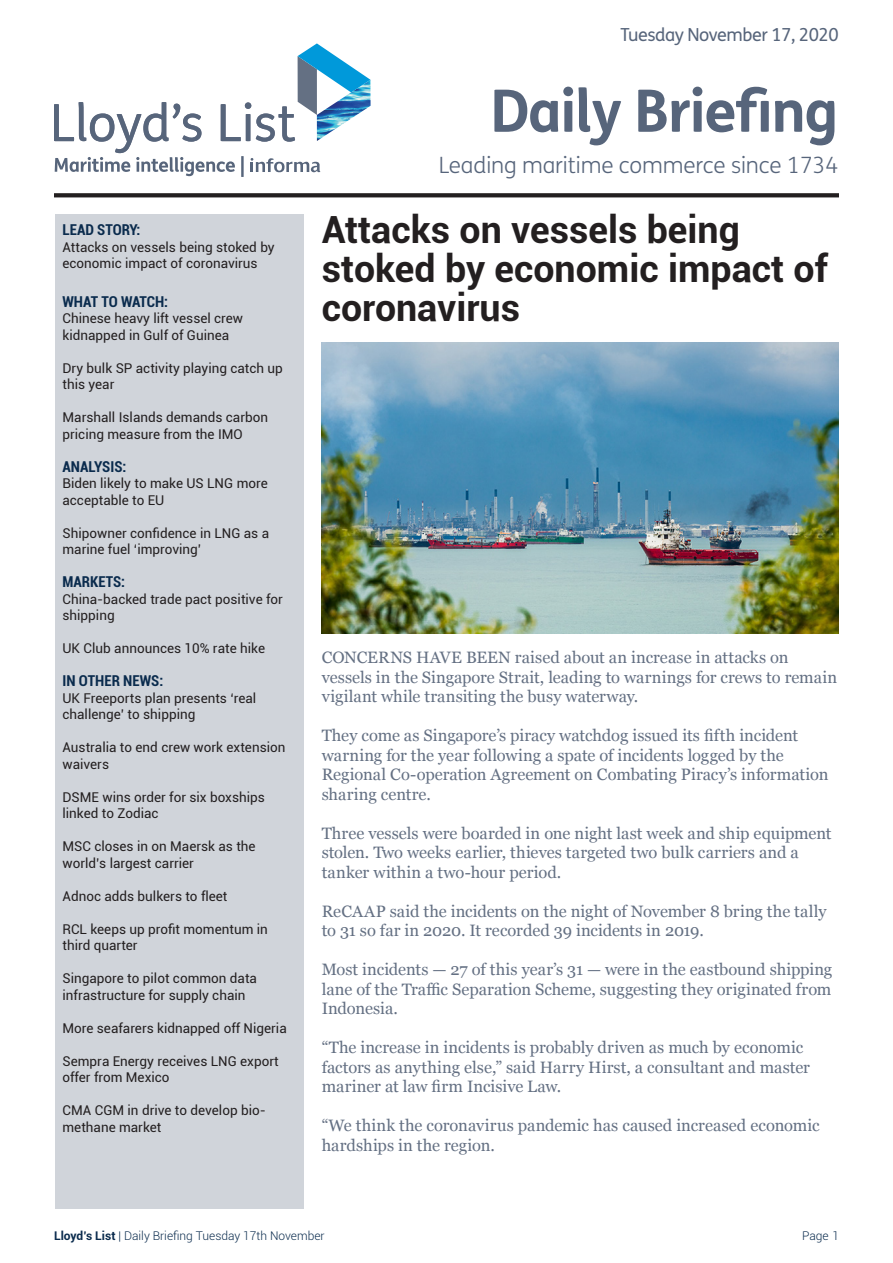
<style>
.page{position:relative;width:893px;height:1263px;background:#fff}
.page>*{position:absolute;margin:0;border:0;box-sizing:border-box;transform-origin:0 0}
.t1{font:700 58.5px "FS Me";letter-spacing:-.025em;color:#57657b}
.Headline_1{font:700 37.5px/39px "Roboto";color:#231f20}
.t2{font:300 22.5px "FS Me";letter-spacing:-.005em;color:#57657b}
.t3{font:18px "FS Me";letter-spacing:-.025em;color:#57657b}
.Body_Copy{font:16.5px/19.5px "Georgia";color:#647083}
.Contents_header{font:700 condensed 15px "Roboto";color:#0a2b4d}
.Contents_body{font:13.5px/16.5px "Roboto";color:#231f20}
.t4{font:300 12px "Roboto";color:#0a2b4d}
.s1{font-weight:700}
</style>
<div class="page">
<svg style="left:54px;top:43px;width:316px;height:134px"></svg>
<svg style="left:54px;top:193px;width:785px;height:4px;background:#2d292a"></svg>
<img style="left:321px;top:342px;width:517px;height:291px">
<div style="left:55px;top:215px;width:249px;height:994px;background:#d0d4da"></div>
<p class="t3" style="left:620px;top:22px;width:220px">Tuesday November 17, 2020</p>
<p class="Contents_header" style="left:63px;top:220px;width:79px">LEAD STORY:</p>
<p class="Contents_body" style="left:63px;top:238px;width:214px">Attacks on vessels being stoked by economic impact of coronavirus</p>
<p class="Contents_header" style="left:63px;top:291px;width:107px">WHAT TO WATCH:</p>
<p class="Contents_body" style="left:63px;top:310px;width:182px">Chinese heavy lift vessel crew kidnapped in Gulf of Guinea</p>
<p class="Contents_body" style="left:63px;top:359px;width:222px">Dry bulk SP activity playing catch up this year</p>
<p class="Contents_body" style="left:63px;top:409px;width:207px">Marshall Islands demands carbon pricing measure from the IMO</p>
<p class="Contents_header" style="left:63px;top:456px;width:65px">ANALYSIS:</p>
<p class="Contents_body" style="left:63px;top:475px;width:207px">Biden likely to make US LNG more acceptable to EU</p>
<p class="Contents_body" style="left:63px;top:524px;width:208px">Shipowner confidence in LNG as a marine fuel ‘improving’</p>
<p class="Contents_header" style="left:63px;top:571px;width:64px">MARKETS:</p>
<p class="Contents_body" style="left:63px;top:590px;width:222px">China-backed trade pact positive for shipping</p>
<p class="Contents_body" style="left:63px;top:640px;width:204px">UK Club announces 10% rate hike</p>
<p class="Contents_header" style="left:63px;top:670px;width:102px">IN OTHER NEWS:</p>
<p class="Contents_body" style="left:63px;top:689px;width:195px">UK Freeports plan presents ‘real challenge’ to shipping</p>
<p class="Contents_body" style="left:63px;top:739px;width:224px">Australia to end crew work extension waivers</p>
<p class="Contents_body" style="left:63px;top:788px;width:204px">DSME wins order for six boxships linked to Zodiac</p>
<p class="Contents_body" style="left:63px;top:838px;width:195px">MSC closes in on Maersk as the world’s largest carrier</p>
<p class="Contents_body" style="left:63px;top:887px;width:166px">Adnoc adds bulkers to fleet</p>
<p class="Contents_body" style="left:63px;top:920px;width:207px">RCL keeps up profit momentum in third quarter</p>
<p class="Contents_body" style="left:63px;top:970px;width:196px">Singapore to pilot common data infrastructure for supply chain</p>
<p class="Contents_body" style="left:63px;top:1019px;width:226px">More seafarers kidnapped off Nigeria</p>
<p class="Contents_body" style="left:63px;top:1052px;width:218px">Sempra Energy receives LNG export offer from Mexico</p>
<p class="Contents_body" style="left:63px;top:1102px;width:205px">CMA CGM in drive to develop bio&shy;methane market</p>
<p class="t1" style="left:490px;top:66px;width:350px">Daily Briefing</p>
<p class="t2" style="left:439px;top:150px;width:401px">Leading maritime commerce since 1734</p>
<p class="Headline_1" style="left:322px;top:209px;width:508px">Attacks on vessels being stoked by economic impact of coronavirus</p>
<p class="Body_Copy" style="left:322px;top:647px;width:517px">CONCERNS HAVE BEEN raised about an increase in attacks on vessels in the Singapore Strait, leading to warnings for crews to remain vigilant while transiting the busy waterway.</p>
<p class="Body_Copy" style="left:322px;top:725px;width:508px">They come as Singapore’s piracy watchdog issued its fifth incident warning for the year following a spate of incidents logged by the Regional Co-operation Agreement on Combating Piracy’s information sharing centre.</p>
<p class="Body_Copy" style="left:322px;top:823px;width:511px">Three vessels were boarded in one night last week and ship equipment stolen. Two weeks earlier, thieves targeted two bulk carriers and a tanker within a two-hour period.</p>
<p class="Body_Copy" style="left:322px;top:901px;width:506px">ReCAAP said the incidents on the night of November 8 bring the tally to 31 so far in 2020. It recorded 39 incidents in 2019.</p>
<p class="Body_Copy" style="left:322px;top:959px;width:512px;text-align:justify">Most incidents — 27 of this year’s 31 — were in the eastbound shipping lane of the Traffic Separation Scheme, suggesting they originated from Indonesia.</p>
<p class="Body_Copy" style="left:322px;top:1037px;width:490px">“The increase in incidents is probably driven as much by economic factors as anything else,” said Harry Hirst, a consultant and master mariner at law firm Incisive Law.</p>
<p class="Body_Copy" style="left:322px;top:1115px;width:499px">“We think the coronavirus pandemic has caused increased economic hardships in the region.</p>
<p class="t4" style="left:54px;top:1228px;width:272px"><span class="s1">Lloyd’s List</span> | Daily Briefing Tuesday 17th November</p>
<p class="t4" style="left:802px;top:1228px;width:38px">Page 1</p>
</div>
